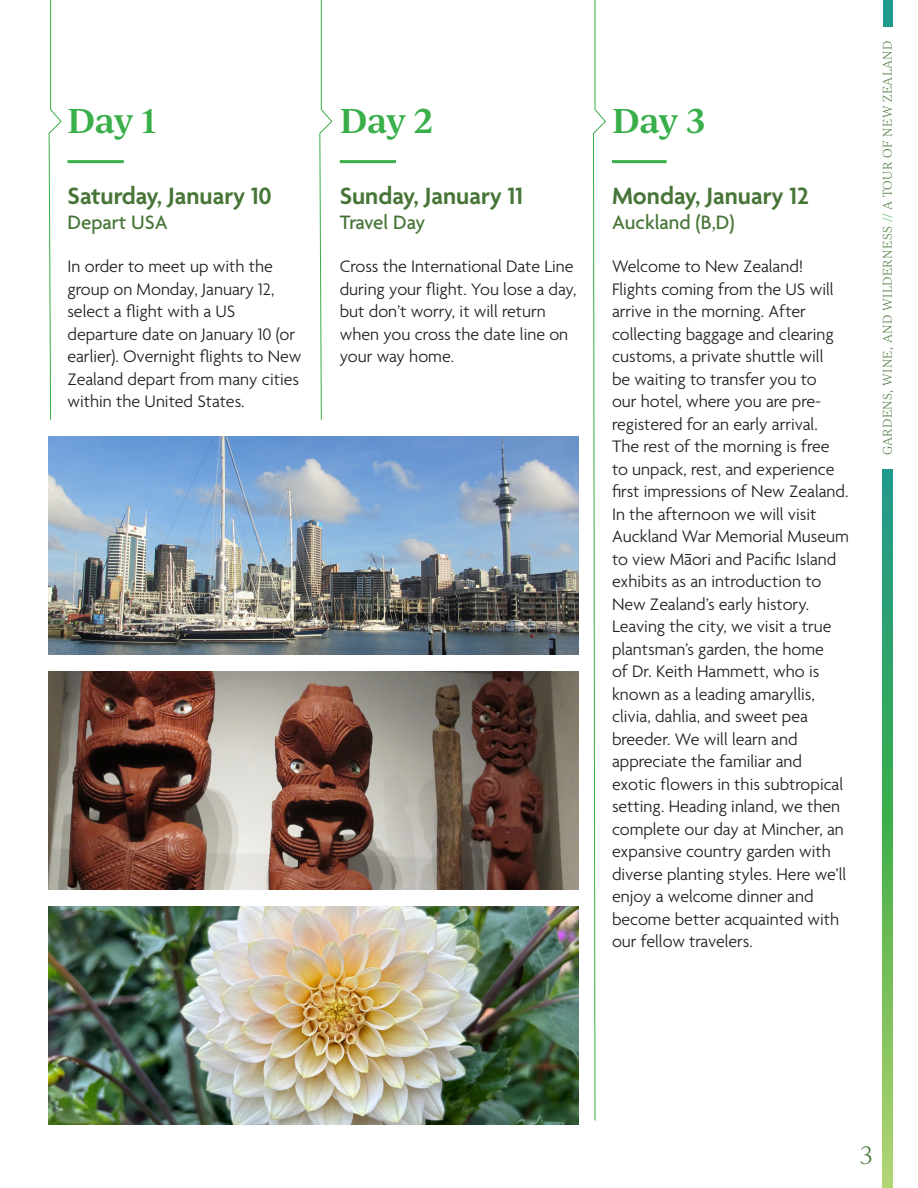
<style>
.page{position:relative;width:918px;height:1188px;background:#fff}
.page>*{position:absolute;margin:0;border:0;box-sizing:border-box;transform-origin:0 0}
.t1{font:600 33px "Ivy Journal";letter-spacing:-.02em;color:#39af49}
.t2{font:600 25.5px "Agenda";color:#477537}
.t3{font:300 24px "Ivy Journal";color:#477537}
.t4{font:500 21px "Agenda";color:#477537}
.t5{font:500 21px "Agenda";letter-spacing:-.035em;color:#477537}
.t6{font:300 18px/22.5px "Agenda";color:#231f20}
.t7{font:300 12px "Ivy Journal";letter-spacing:.04em;color:#477537}
.s1{color:#39af49}
</style>
<div class="page">
<svg style="left:319px;top:0;width:14px;height:420px"></svg>
<div style="left:883px;top:0;width:9px;height:27px;background:#1e998c"></div>
<hr style="left:612px;top:160px;width:55px;height:3px;background:#39af49">
<hr style="left:340px;top:160px;width:56px;height:3px;background:#39af49">
<hr style="left:68px;top:160px;width:56px;height:3px;background:#39af49">
<img style="left:49px;top:436px;width:529px;height:218px">
<svg style="left:883px;top:470px;width:9px;height:718px"></svg>
<svg style="left:48px;top:0;width:14px;height:420px"></svg>
<svg style="left:593px;top:0;width:13px;height:1121px"></svg>
<img style="left:49px;top:671px;width:529px;height:218px">
<img style="left:49px;top:906px;width:529px;height:218px">
<p class="t1" style="left:68px;top:97px;width:91px">Day 1</p>
<p class="t2" style="left:68px;top:182px;width:206px">Saturday, January 10</p>
<p class="t4" style="left:68px;top:211px;width:102px">Depart USA</p>
<p class="t6" style="left:68px;top:256px;width:236px">In order to meet up with the group on Monday, January 12, select a flight with a US departure date on January 10 (or earlier). Overnight flights to New<br>Zealand depart from many cities within the United States.</p>
<p class="t1" style="left:340px;top:97px;width:95px">Day 2</p>
<p class="t2" style="left:340px;top:182px;width:185px">Sunday, January 11</p>
<p class="t5" style="left:340px;top:211px;width:87px">Travel Day</p>
<p class="t6" style="left:340px;top:256px;width:238px">Cross the International Date Line during your flight. You lose a day, but don’t worry, it will return when you cross the date line on your way home.</p>
<p class="t1" style="left:612px;top:97px;width:95px">Day 3</p>
<p class="t2" style="left:612px;top:182px;width:198px">Monday, January 12</p>
<p class="t4" style="left:612px;top:211px;width:124px">Auckland (B,D)</p>
<p class="t6" style="left:612px;top:256px;width:238px">Welcome to New Zealand!<br>Flights coming from the US will arrive in the morning. After collecting baggage and clearing customs, a private shuttle will<br>be waiting to transfer you to<br>our hotel, where you are pre&shy;registered for an early arrival.<br>The rest of the morning is free to unpack, rest, and experience first impressions of New Zealand.<br>In the afternoon we will visit<br>Auckland War Memorial Museum to view Maori and Pacific Island exhibits as an introduction to<br>New Zealand’s early history.<br>Leaving the city, we visit a true plantsman’s garden, the home<br>of Dr. Keith Hammett, who is known as a leading amaryllis, clivia, dahlia, and sweet pea breeder. We will learn and appreciate the familiar and exotic flowers in this subtropical setting. Heading inland, we then complete our day at Mincher, an expansive country garden with diverse planting styles. Here we’ll enjoy a welcome dinner and become better acquainted with our fellow travelers.</p>
<p class="t7" style="left:879px;top:455px;width:416px;rotate:-90deg">GARDENS, WINE, AND WILDERNESS <span class="s1">//</span> A TOUR OF NEW ZEALAND</p>
<p class="t3" style="left:860px;top:1139px;width:14px">3</p>
</div>
